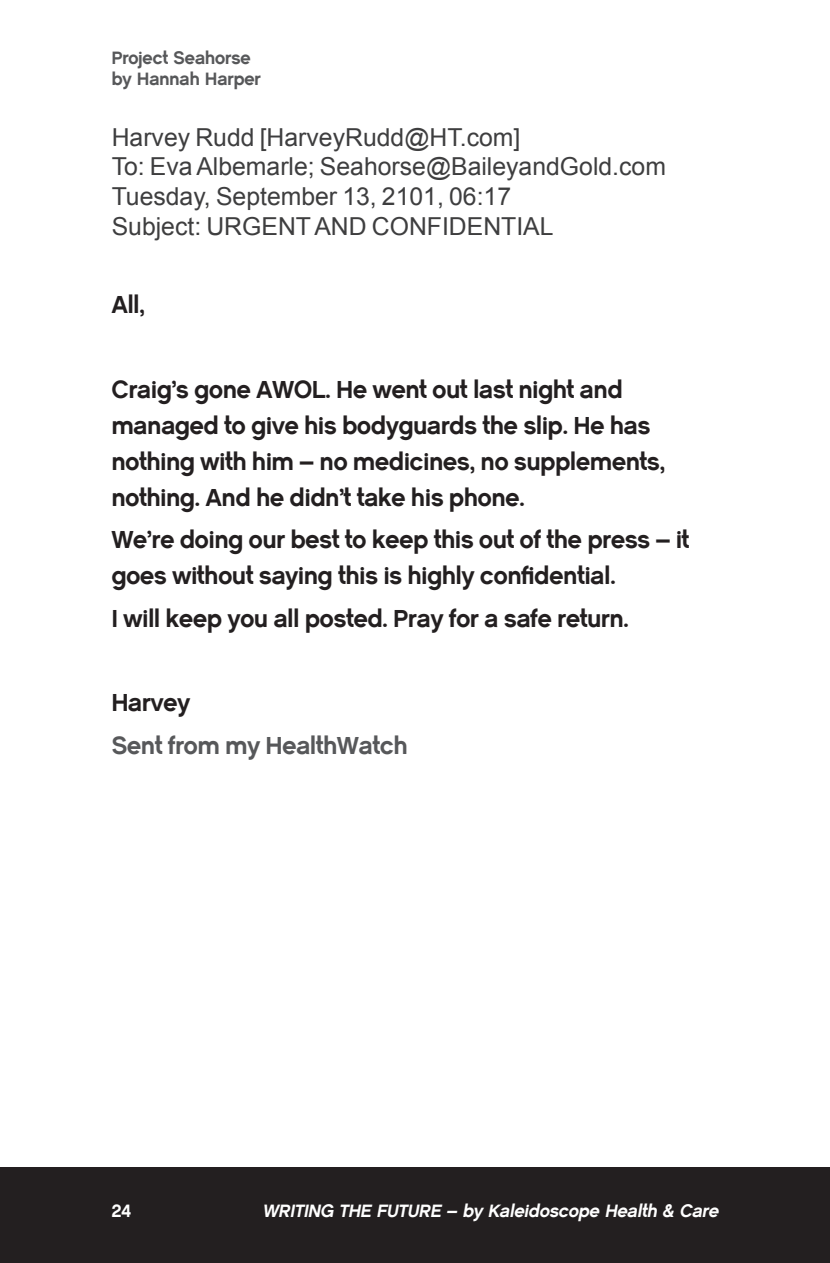
<style>
.page{position:relative;width:830px;height:1263px;background:#fff}
.page>*{position:absolute;margin:0;border:0;box-sizing:border-box;transform-origin:0 0}
.P_no_indent{font:500 24.75px/36px "CM Sans Serif";color:#231f20}
.P_no_indent_email{font:24.75px "Arial";color:#3e3e3f}
.P_no_indent-2{font:500 24.75px "CM Sans Serif";color:#57585a}
.t1{font:italic 500 18px "CM Sans Serif";color:#fff}
.t2{font:500 18px/20.2px "CM Sans Serif";color:#57585a}
.t3{font:500 18px "CM Sans Serif";color:#fff}
</style>
<div class="page">
<div style="left:0;top:1167px;width:829px;height:96px;background:#231f20"></div>
<p class="t2" style="left:112px;top:48px;width:150px">Project Seahorse by Hannah Harper</p>
<p class="P_no_indent_email" style="left:112px;top:121px;width:410px">Harvey Rudd [HarveyRudd@HT.com]</p>
<p class="P_no_indent_email" style="left:112px;top:150px;width:555px">To: Eva Albemarle; Seahorse@BaileyandGold.com</p>
<p class="P_no_indent_email" style="left:112px;top:180px;width:400px">Tuesday, September 13, 2101, 06:17</p>
<p class="P_no_indent_email" style="left:112px;top:210px;width:443px">Subject: URGENT AND CONFIDENTIAL</p>
<p class="P_no_indent" style="left:112px;top:286px;width:35px">All,</p>
<p class="P_no_indent" style="left:112px;top:371px;width:554px">Craig’s gone AWOL. He went out last night and managed to give his bodyguards the slip. He has nothing with him – no medicines, no supplements, nothing. And he didn’t take his phone.</p>
<p class="P_no_indent" style="left:112px;top:521px;width:578px">We’re doing our best to keep this out of the press – it goes without saying this is highly confidential.</p>
<p class="P_no_indent" style="left:112px;top:600px;width:518px">I will keep you all posted. Pray for a safe return.</p>
<p class="P_no_indent" style="left:112px;top:685px;width:80px">Harvey</p>
<p class="P_no_indent-2" style="left:112px;top:730px;width:297px">Sent from my HealthWatch</p>
<p class="t3" style="left:112px;top:1200px;width:21px">24</p>
<p class="t1" style="left:262px;top:1200px;width:461px">WRITING THE FUTURE – by Kaleidoscope Health &amp; Care</p>
</div>
